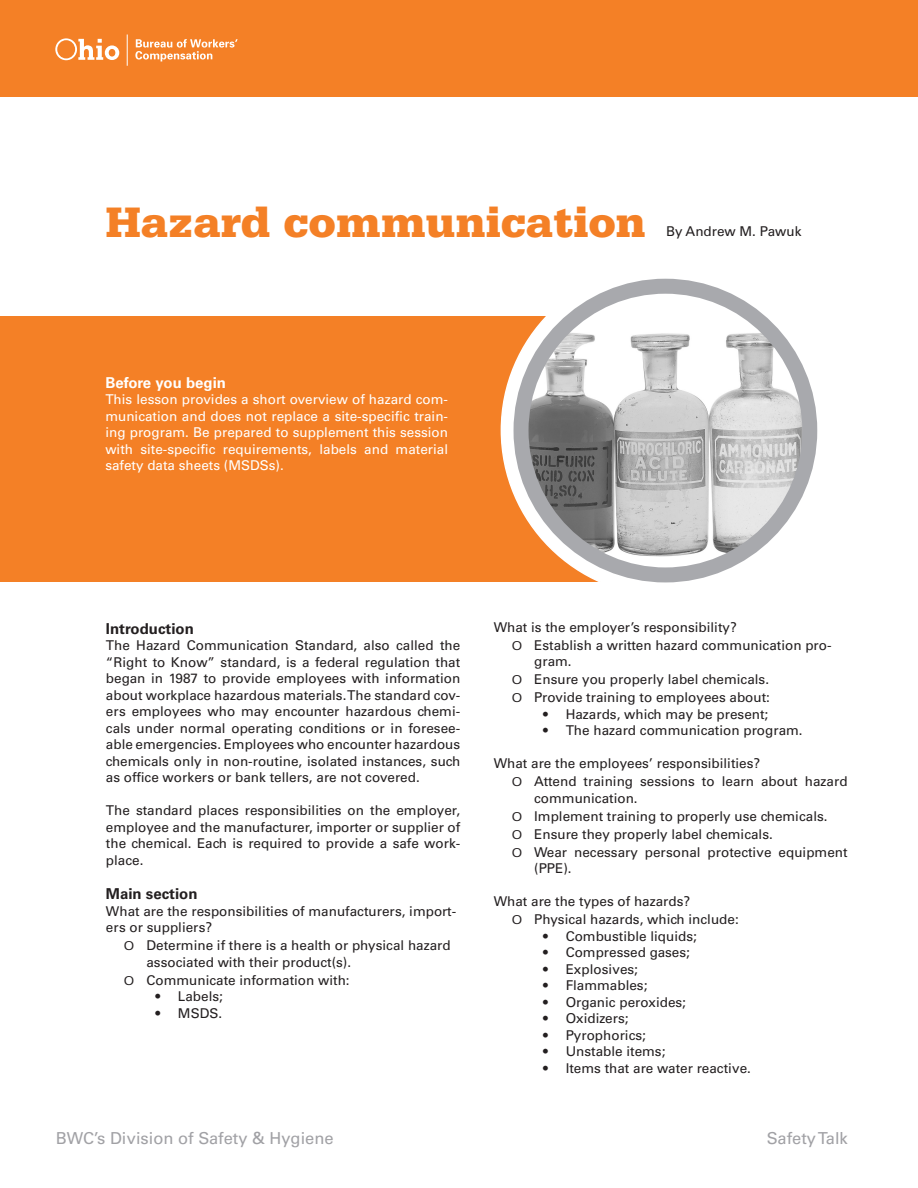
<style>
.page{position:relative;width:918px;height:1188px;background:#fff}
.page>*{position:absolute;margin:0;border:0;box-sizing:border-box;transform-origin:0 0}
.t1{font:900 45px "Serifa Std";color:#f48026}
.t2{font:16.5px "Univers LT Std";color:#a1a1a5}
.Head1{font:700 15px "Univers LT Std";color:#231f20}
.t3{font:700 15px "Univers LT Std";color:#fff}
.bb1{font:13.5px/16.5px "Univers LT Std";color:#231f20}
.bb1-2{font:13.5px/16.5px "Univers LT Std";color:#fff;text-align:justify}
.body_text{font:13.5px "Univers LT Std";color:#231f20}
.s1{font-family:"Serifa Std"}
</style>
<div class="page">
<div style="left:0;top:0;width:918px;height:97px;background:#f48026"></div>
<svg style="left:55px;top:37px;width:183px;height:29px"></svg>
<hr style="left:127px;top:34px;width:1px;height:32px;background:#fff">
<div style="left:0;top:316px;width:642px;height:265px;background:#f48026"></div>
<svg style="left:501px;top:264px;width:332px;height:332px"></svg>
<img style="left:521px;top:324px;width:289px;height:235px">
<div style="left:514px;top:279px;width:303px;height:303px;border:15px solid #a8a9ad;border-radius:50%"></div>
<p class="t1" style="left:106px;top:196px;width:542px">Hazard communication</p>
<p class="body_text" style="left:666px;top:223px;width:137px">By Andrew M. Pawuk</p>
<p class="t3" style="left:105px;top:374px;width:122px">Before you begin</p>
<p class="bb1-2" style="left:105px;top:391px;width:344px">This lesson provides a short overview of hazard com&shy;munication and does not replace a site-specific train&shy;ing program. Be prepared to supplement this session with site-specific requirements, labels and material safety data sheets (MSDSs).</p>
<p class="Head1" style="left:106px;top:619px;width:89px">Introduction</p>
<p class="bb1" style="left:106px;top:637px;width:356px;text-align:justify">The Hazard Communication Standard, also called the “Right to Know” standard, is a federal regulation that began in 1987 to provide employees with information about workplace hazardous materials. The standard cov&shy;ers employees who may encounter hazardous chemi&shy;cals under normal operating conditions or in foresee&shy;able emergencies. Employees who encounter hazardous chemicals only in non-routine, isolated instances, such as office workers or bank tellers, are not covered.</p>
<p class="bb1" style="left:106px;top:802px;width:356px;text-align:justify">The standard places responsibilities on the employer, employee and the manufacturer, importer or supplier of the chemical. Each is required to provide a safe work&shy;place.</p>
<p class="Head1" style="left:106px;top:885px;width:93px">Main section</p>
<p class="bb1" style="left:106px;top:903px;width:352px">What are the responsibilities of manufacturers, import&shy;ers or suppliers?</p>
<p class="bb1" style="left:146px;top:937px;width:306px;text-indent:-22px"><span class="s1">O</span> Determine if there is a health or physical hazard associated with their product(s).</p>
<p class="bb1" style="left:124px;top:972px;width:227px"><span class="s1">O</span> Communicate information with:</p>
<p class="bb1" style="left:155px;top:988px;width:69px">• Labels;</p>
<p class="bb1" style="left:155px;top:1005px;width:68px">• MSDS.</p>
<p class="bb1" style="left:494px;top:619px;width:245px">What is the employer’s responsibility?</p>
<p class="bb1" style="left:534px;top:637px;width:299px;text-indent:-22px"><span class="s1">O</span> Establish a written hazard communication pro&shy;gram.</p>
<p class="bb1" style="left:512px;top:671px;width:259px"><span class="s1">O</span> Ensure you properly label chemicals.</p>
<p class="bb1" style="left:512px;top:689px;width:260px"><span class="s1">O</span> Provide training to employees about:</p>
<p class="bb1" style="left:543px;top:706px;width:227px">• Hazards, which may be present;</p>
<p class="bb1" style="left:543px;top:722px;width:261px">• The hazard communication program.</p>
<p class="bb1" style="left:494px;top:755px;width:268px">What are the employees’ responsibilities?</p>
<p class="bb1" style="left:534px;top:773px;width:315px;text-indent:-22px"><span class="s1">O</span> Attend training sessions to learn about hazard communication.</p>
<p class="bb1" style="left:512px;top:808px;width:317px"><span class="s1">O</span> Implement training to properly use chemicals.</p>
<p class="bb1" style="left:512px;top:826px;width:263px"><span class="s1">O</span> Ensure they properly label chemicals.</p>
<p class="bb1" style="left:534px;top:844px;width:315px;text-indent:-22px"><span class="s1">O</span> Wear necessary personal protective equipment (PPE).</p>
<p class="bb1" style="left:494px;top:893px;width:198px">What are the types of hazards?</p>
<p class="bb1" style="left:512px;top:911px;width:229px"><span class="s1">O</span> Physical hazards, which include:</p>
<p class="bb1" style="left:543px;top:928px;width:155px">• Combustible liquids;</p>
<p class="bb1" style="left:543px;top:944px;width:148px">• Compressed gases;</p>
<p class="bb1" style="left:543px;top:961px;width:96px">• Explosives;</p>
<p class="bb1" style="left:543px;top:977px;width:106px">• Flammables;</p>
<p class="bb1" style="left:543px;top:994px;width:144px">• Organic peroxides;</p>
<p class="bb1" style="left:543px;top:1010px;width:87px">• Oxidizers;</p>
<p class="bb1" style="left:543px;top:1027px;width:104px">• Pyrophorics;</p>
<p class="bb1" style="left:543px;top:1043px;width:124px">• Unstable items;</p>
<p class="bb1" style="left:543px;top:1060px;width:209px">• Items that are water reactive.</p>
<p class="t2" style="left:56px;top:1128px;width:280px">BWC’s Division of Safety &amp; Hygiene</p>
<p class="t2" style="left:767px;top:1128px;width:82px">Safety Talk</p>
</div>
